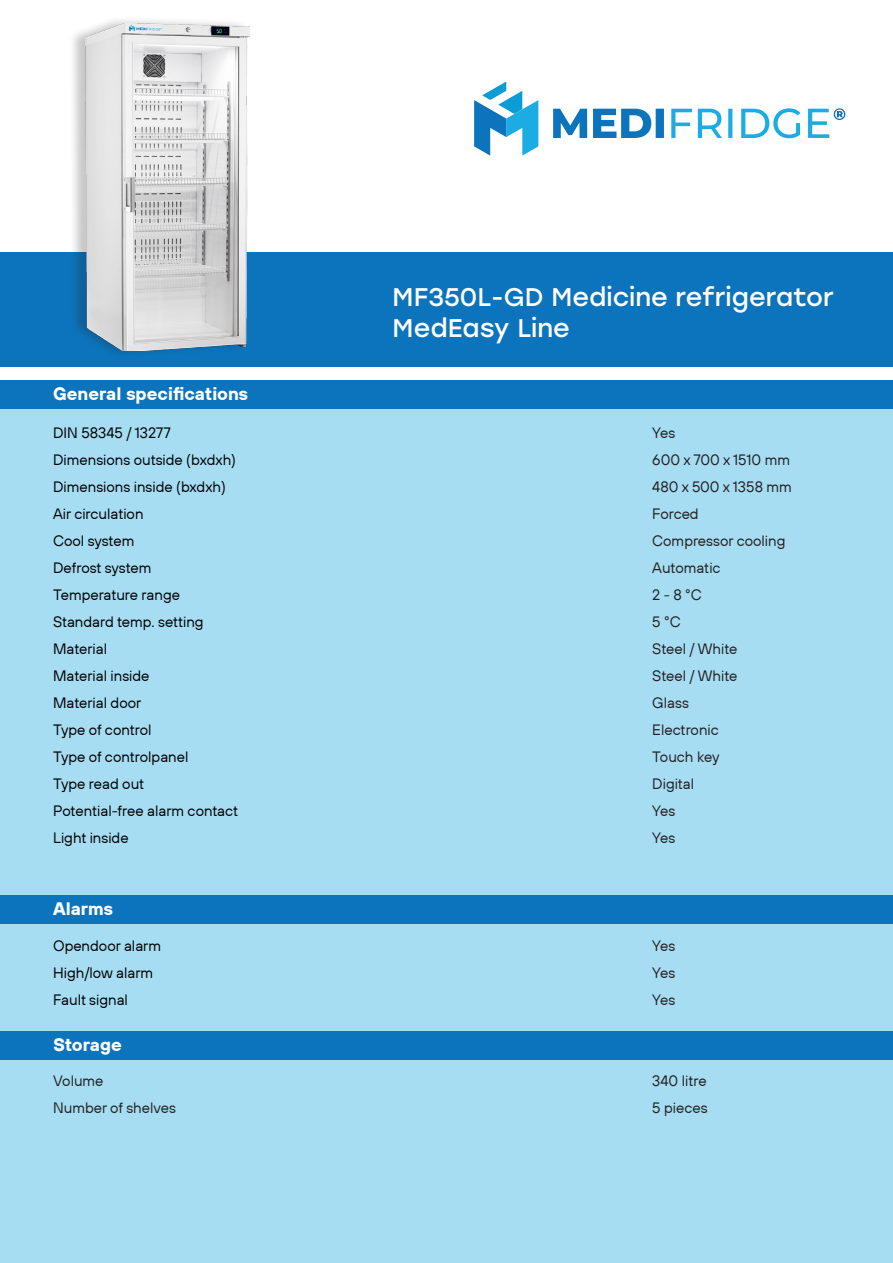
<style>
.page{position:relative;width:893px;height:1263px;background:#fff}
.page>*{position:absolute;margin:0;border:0;box-sizing:border-box;transform-origin:0 0}
.t1{font:25.5px "Stolzl";color:#fff}
.t2{font:700 18px "TT Hoves Pro Trial";color:#fff}
.t3{font:15px "TT Hoves Pro Trial";color:#000}
.t4{font:15px/27px "TT Hoves Pro Trial";color:#231f20}
</style>
<div class="page">
<div style="left:0;top:409px;width:893px;height:854px;background:#a6ddf3"></div>
<div style="left:0;top:252px;width:893px;height:115px;background:#0c74bc"></div>
<div style="left:0;top:381px;width:893px;height:28px;background:#0c74bc"></div>
<div style="left:69px;top:15px;width:180px;height:344px;background:#231f20;opacity:.25"></div>
<img style="left:85px;top:23px;width:164px;height:328px">
<div style="left:0;top:895px;width:893px;height:29px;background:#0c74bc"></div>
<div style="left:0;top:1031px;width:893px;height:29px;background:#0c74bc"></div>
<svg style="left:474px;top:81px;width:64px;height:75px"></svg>
<svg style="left:553px;top:109px;width:111px;height:29px"></svg>
<svg style="left:671px;top:108px;width:174px;height:30px"></svg>
<p class="t2" style="left:53px;top:382px;width:197px">General specifications</p>
<p class="t3" style="left:53px;top:423px;width:119px">DIN 58345 / 13277</p>
<p class="t3" style="left:53px;top:450px;width:184px">Dimensions outside (bxdxh)</p>
<p class="t3" style="left:53px;top:477px;width:174px">Dimensions inside (bxdxh)</p>
<p class="t3" style="left:53px;top:504px;width:92px">Air circulation</p>
<p class="t3" style="left:53px;top:531px;width:83px">Cool system</p>
<p class="t3" style="left:53px;top:558px;width:100px">Defrost system</p>
<p class="t3" style="left:53px;top:585px;width:128px">Temperature range</p>
<p class="t3" style="left:53px;top:612px;width:152px">Standard temp. setting</p>
<p class="t3" style="left:53px;top:639px;width:55px">Material</p>
<p class="t3" style="left:53px;top:666px;width:98px">Material inside</p>
<p class="t3" style="left:53px;top:693px;width:90px">Material door</p>
<p class="t3" style="left:53px;top:720px;width:100px">Type of control</p>
<p class="t3" style="left:53px;top:747px;width:137px">Type of controlpanel</p>
<p class="t3" style="left:53px;top:774px;width:93px">Type read out</p>
<p class="t3" style="left:53px;top:801px;width:187px">Potential-free alarm contact</p>
<p class="t3" style="left:53px;top:828px;width:77px">Light inside</p>
<p class="t2" style="left:53px;top:897px;width:62px">Alarms</p>
<p class="t3" style="left:53px;top:936px;width:109px">Opendoor alarm</p>
<p class="t3" style="left:53px;top:963px;width:102px">High/low alarm</p>
<p class="t3" style="left:53px;top:990px;width:76px">Fault signal</p>
<p class="t2" style="left:53px;top:1033px;width:70px">Storage</p>
<p class="t4" style="left:53px;top:1067px;width:52px">Volume</p>
<p class="t4" style="left:53px;top:1094px;width:124px">Number of shelves</p>
<p class="t1" style="left:393px;top:279px;width:443px">MF350L-GD Medicine refrigerator</p>
<p class="t1" style="left:393px;top:310px;width:179px">MedEasy Line</p>
<p class="t4" style="left:652px;top:419px;width:25px">Yes</p>
<p class="t4" style="left:652px;top:446px;width:139px">600 x 700 x 1510 mm</p>
<p class="t4" style="left:652px;top:473px;width:141px">480 x 500 x 1358 mm</p>
<p class="t4" style="left:652px;top:500px;width:48px">Forced</p>
<p class="t4" style="left:652px;top:527px;width:135px">Compressor cooling</p>
<p class="t4" style="left:652px;top:554px;width:70px">Automatic</p>
<p class="t4" style="left:652px;top:581px;width:51px">2 - 8 °C</p>
<p class="t4" style="left:652px;top:608px;width:30px">5 °C</p>
<p class="t4" style="left:652px;top:635px;width:87px">Steel / White</p>
<p class="t4" style="left:652px;top:662px;width:87px">Steel / White</p>
<p class="t4" style="left:652px;top:689px;width:68px">Glass<br>Electronic</p>
<p class="t4" style="left:652px;top:743px;width:69px">Touch key</p>
<p class="t4" style="left:652px;top:770px;width:43px">Digital</p>
<p class="t4" style="left:652px;top:797px;width:25px">Yes</p>
<p class="t4" style="left:652px;top:824px;width:25px">Yes</p>
<p class="t4" style="left:652px;top:932px;width:25px">Yes</p>
<p class="t4" style="left:652px;top:959px;width:25px">Yes</p>
<p class="t4" style="left:652px;top:986px;width:25px">Yes</p>
<p class="t4" style="left:652px;top:1067px;width:56px">340 litre</p>
<p class="t4" style="left:652px;top:1094px;width:57px">5 pieces</p>
</div>
